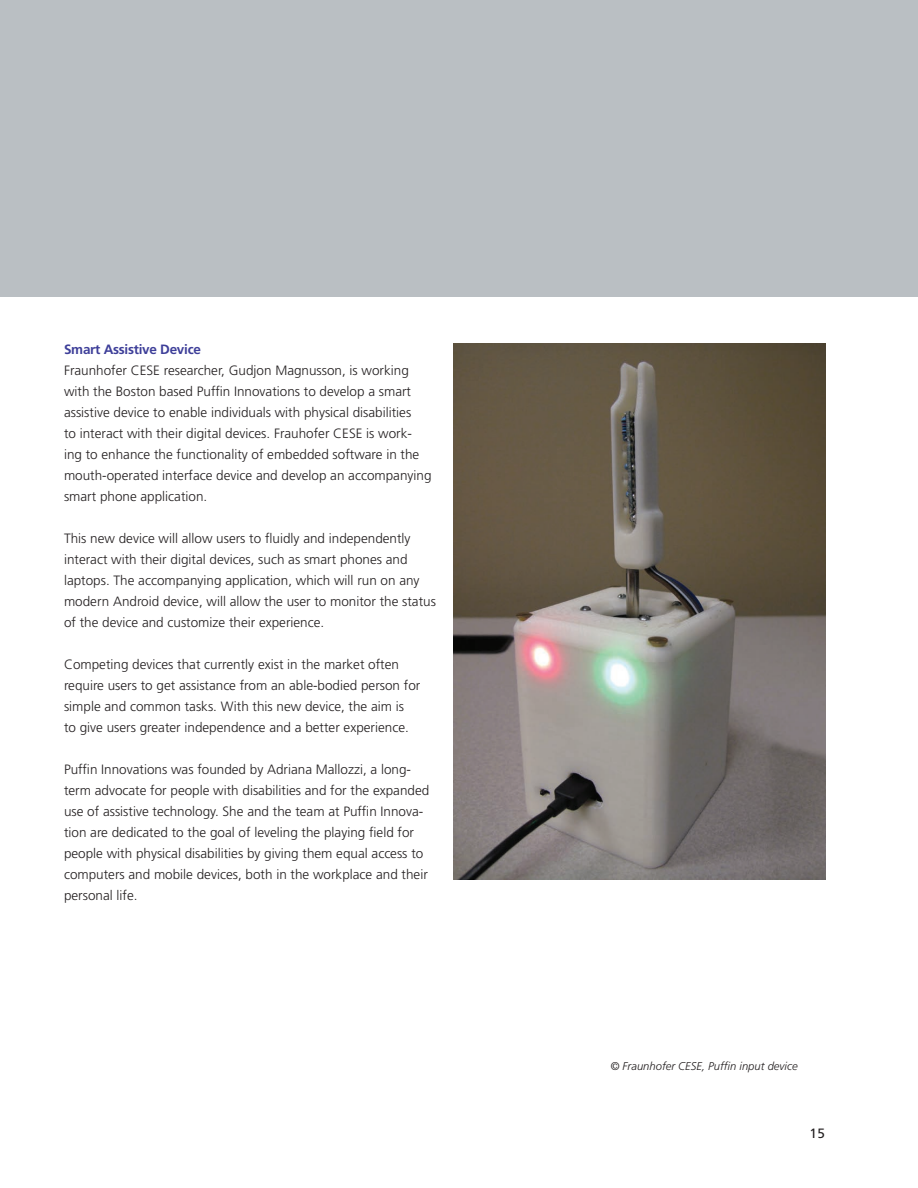
<style>
.page{position:relative;width:918px;height:1188px;background:#fff}
.page>*{position:absolute;margin:0;border:0;box-sizing:border-box;transform-origin:0 0}
.t1{font:300 13.5px/21px "Frutiger LT Std";color:#231f20}
.t2{font:700 13.5px "Frutiger LT Std";letter-spacing:-.02em;color:#3e3f99}
.t3{font:13.5px "Frutiger LT Std";color:#231f20}
.t4{font:italic 300 11.25px "Frutiger LT Std";color:#231f20}
</style>
<div class="page">
<div style="left:0;top:0;width:918px;height:297px;background:#babfc3"></div>
<img style="left:453px;top:344px;width:372px;height:535px">
<p class="t2" style="left:64px;top:341px;width:138px">Smart Assistive Device</p>
<p class="t1" style="left:64px;top:360px;width:369px">Fraunhofer CESE researcher, Gudjon Magnusson, is working with the Boston based Puffin Innovations to develop a smart assistive device to enable individuals with physical disabilities<br>to interact with their digital devices. Frauhofer CESE is work&shy;ing to enhance the functionality of embedded software in the mouth-operated interface device and develop an accompanying smart phone application.</p>
<p class="t1" style="left:64px;top:528px;width:373px">This new device will allow users to fluidly and independently interact with their digital devices, such as smart phones and laptops. The accompanying application, which will run on any modern Android device, will allow the user to monitor the status of the device and customize their experience.</p>
<p class="t1" style="left:64px;top:654px;width:358px">Competing devices that currently exist in the market often require users to get assistance from an able-bodied person for simple and common tasks. With this new device, the aim is<br>to give users greater independence and a better experience.</p>
<p class="t1" style="left:64px;top:759px;width:367px">Puffin Innovations was founded by Adriana Mallozzi, a long&shy;term advocate for people with disabilities and for the expanded use of assistive technology. She and the team at Puffin Innova&shy;tion are dedicated to the goal of leveling the playing field for people with physical disabilities by giving them equal access to computers and mobile devices, both in the workplace and their personal life.</p>
<p class="t4" style="left:611px;top:1060px;width:189px">© Fraunhofer CESE, Puffin input device</p>
<p class="t3" style="left:809px;top:1125px;width:17px">15</p>
</div>
